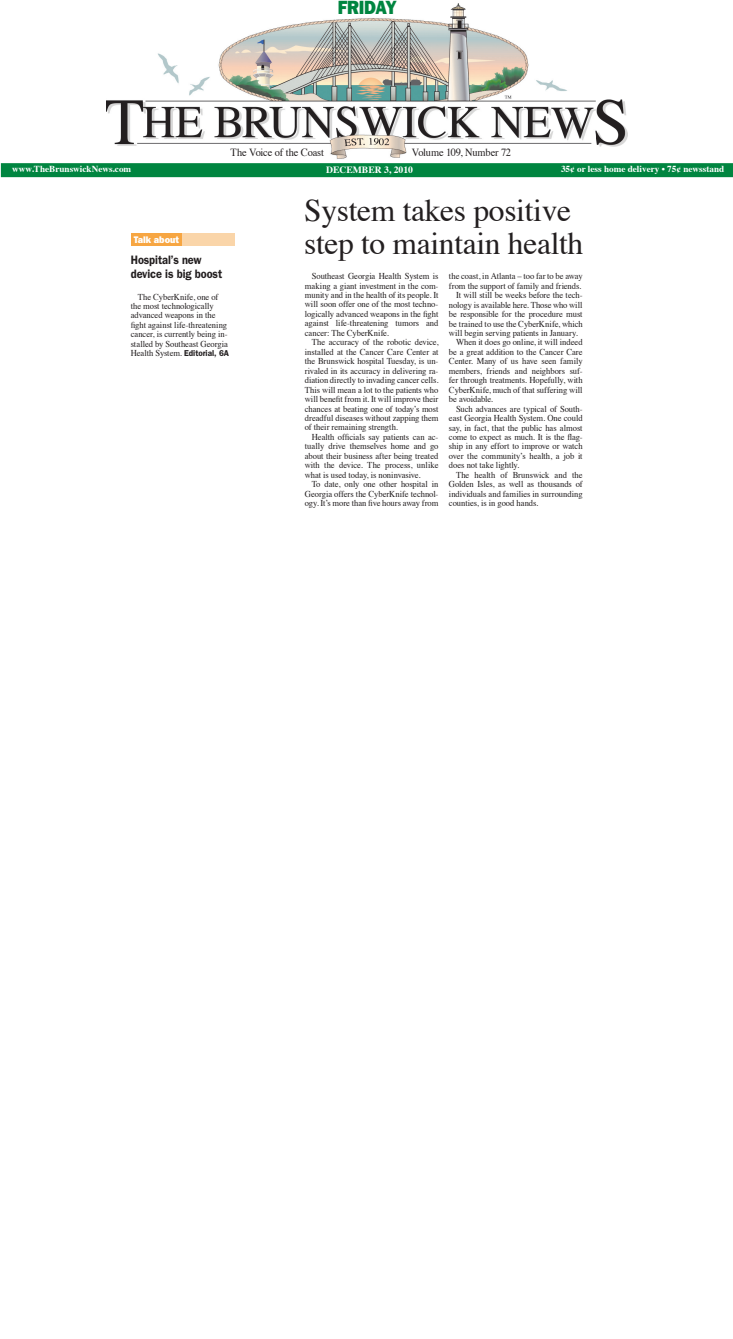
<style>
.page{position:relative;width:733px;height:1339px;background:#fff}
.page>*{position:absolute;margin:0;border:0;box-sizing:border-box;transform-origin:0 0}
.t1{font:31.5px/33.2px "Times";letter-spacing:-.01em;color:#231f20}
.t2{font:800 19.25px "Franklin Gothic";letter-spacing:-.005em;color:#008540;scale:.9 1}
.t3{font:600 12.25px/14px "Franklin Gothic";letter-spacing:-.005em;color:#231f20;scale:.9 1}
.t4{font:10.94px "Times";letter-spacing:-.015em;color:#231f20;scale:.95 1}
.t5{font:700 9.62px "Times";color:#fff}
.t6{font:800 9.62px "Franklin Gothic";letter-spacing:.005em;color:#fff;scale:.95 1}
.t7{font:700 9.19px "Times";color:#fff}
.t8{font:9.01px/9.5px "Times";letter-spacing:-.005em;color:#231f20;text-align:justify;scale:.95 1}
.s1{font-family:"Franklin Gothic";font-weight:600;font-size:8.58px}
</style>
<div class="page">
<img style="left:106px;top:3px;width:521px;height:156px">
<div style="left:1px;top:163px;width:731px;height:14px;background:#008540"></div>
<div style="left:131px;top:233px;width:51px;height:13px;background:#f7a642"></div>
<div style="left:182px;top:233px;width:52px;height:13px;background:#fad5a9"></div>
<h2 class="t2" style="left:338px;top:-4px;width:67px">FRIDAY</h2>
<p class="t4" style="left:230px;top:142px;width:100px">The Voice of the Coast</p>
<p class="t4" style="left:412px;top:142px;width:106px">Volume 109, Number 72</p>
<p class="t7" style="left:12px;top:160px;width:120px">www.TheBrunswickNews.com</p>
<p class="t5" style="left:326px;top:161px;width:88px">DECEMBER 3, 2010</p>
<p class="t7" style="left:561px;top:160px;width:165px">35¢ or less home delivery • 75¢ newsstand</p>
<p class="t6" style="left:134px;top:234px;width:49px">Talk about</p>
<h3 class="t3" style="left:131px;top:253px;width:103px">Hospital’s new device is big boost</h3>
<p class="t8" style="left:131px;top:291px;width:105px;text-align:left;text-indent:7px">The CyberKnife, one of the most technologically advanced weapons in the fight against life-threatening cancer, is currently being in&shy;stalled by Southeast Georgia<br>Health System. <span class="s1">Editorial, 6A</span></p>
<h1 class="t1" style="left:304px;top:191px;width:280px">System takes positive step to maintain health</h1>
<p class="t8" style="left:305px;top:271px;width:142px;text-indent:7px">Southeast Georgia Health System is making a giant investment in the com&shy;munity and in the health of its people. It will soon offer one of the most techno&shy;logically advanced weapons in the fight against life-threatening tumors and cancer: The CyberKnife.</p>
<p class="t8" style="left:305px;top:337px;width:142px;text-indent:7px">The accuracy of the robotic device, installed at the Cancer Care Center at the Brunswick hospital Tuesday, is un&shy;rivaled in its accuracy in delivering ra&shy;diation directly to invading cancer cells.<br>This will mean a lot to the patients who will benefit from it. It will improve their chances at beating one of today’s most dreadful diseases without zapping them of their remaining strength.</p>
<p class="t8" style="left:305px;top:431px;width:142px;text-indent:7px">Health officials say patients can ac&shy;tually drive themselves home and go about their business after being treated with the device. The process, unlike what is used today, is noninvasive.</p>
<p class="t8" style="left:305px;top:479px;width:142px;text-indent:7px">To date, only one other hospital in Georgia offers the CyberKnife technol&shy;ogy. It’s more than five hours away from</p>
<p class="t8" style="left:449px;top:271px;width:142px">the coast, in Atlanta – too far to be away</p>
<p class="t8" style="left:449px;top:280px;width:141px">from the support of family and friends.</p>
<p class="t8" style="left:456px;top:290px;width:135px">It will still be weeks before the tech-</p>
<p class="t8" style="left:449px;top:299px;width:142px">nology is available here. Those who will</p>
<p class="t8" style="left:449px;top:308px;width:142px">be responsible for the procedure must</p>
<p class="t8" style="left:449px;top:318px;width:142px">be trained to use the CyberKnife, which</p>
<p class="t8" style="left:449px;top:327px;width:137px">will begin serving patients in January.</p>
<p class="t8" style="left:456px;top:337px;width:135px">When it does go online, it will indeed</p>
<p class="t8" style="left:449px;top:346px;width:142px">be a great addition to the Cancer Care</p>
<p class="t8" style="left:449px;top:356px;width:142px">Center. Many of us have seen family</p>
<p class="t8" style="left:449px;top:365px;width:142px">members, friends and neighbors suf-</p>
<p class="t8" style="left:449px;top:375px;width:142px">fer through treatments. Hopefully, with</p>
<p class="t8" style="left:449px;top:384px;width:142px">CyberKnife, much of that suffering will</p>
<p class="t8" style="left:449px;top:394px;width:48px">be avoidable.</p>
<p class="t8" style="left:456px;top:403px;width:135px">Such advances are typical of South-</p>
<p class="t8" style="left:449px;top:412px;width:142px">east Georgia Health System. One could</p>
<p class="t8" style="left:449px;top:422px;width:142px">say, in fact, that the public has almost</p>
<p class="t8" style="left:449px;top:431px;width:142px">come to expect as much. It is the flag-</p>
<p class="t8" style="left:449px;top:441px;width:142px">ship in any effort to improve or watch</p>
<p class="t8" style="left:449px;top:450px;width:142px">over the community’s health, a job it</p>
<p class="t8" style="left:449px;top:460px;width:75px">does not take lightly.</p>
<p class="t8" style="left:456px;top:469px;width:135px">The health of Brunswick and the</p>
<p class="t8" style="left:449px;top:479px;width:142px">Golden Isles, as well as thousands of</p>
<p class="t8" style="left:449px;top:488px;width:142px">individuals and families in surrounding</p>
<p class="t8" style="left:449px;top:498px;width:96px">counties, is in good hands.</p>
</div>
